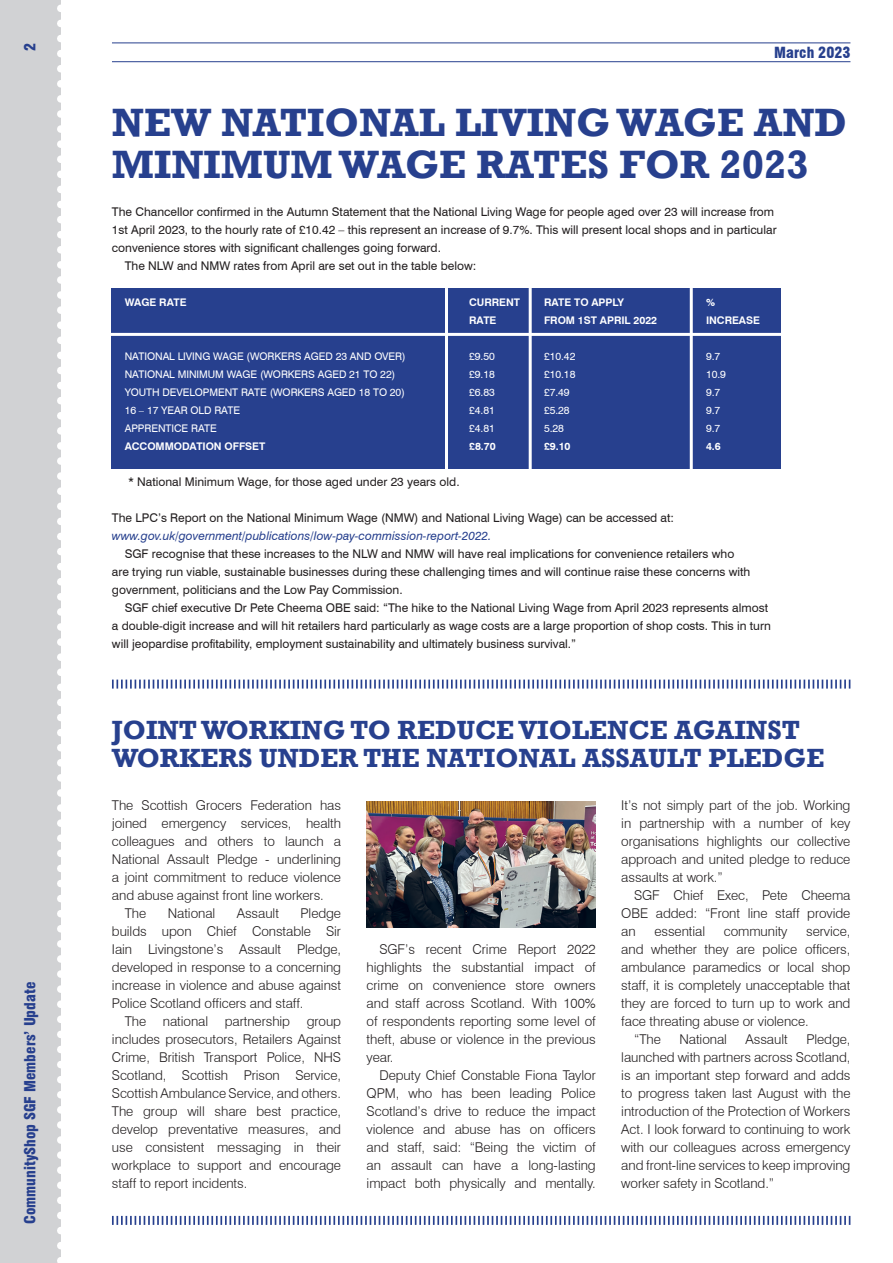
<style>
.page{position:relative;width:893px;height:1263px;background:#fff}
.page>*{position:absolute;margin:0;border:0;box-sizing:border-box;transform-origin:0 0}
.t1{font:700 40.5px/42px "Rockwell";color:#27408e}
.t2{font:700 27px/28.5px "Rockwell";color:#27408e}
.t3{font:900 condensed 15px "Swiss 721 BT";color:#27408e}
.t4{font:300 13.5px/18px "Swiss 721 BT";letter-spacing:-.005em;color:#231f20;text-align:justify}
.t5{font:12px/18px "Swiss 721 BT";color:#231f20}
.t6{font:italic 12px "Swiss 721 BT";color:#27408e}
.t7{font:10.5px "Swiss 721 BT";letter-spacing:-.005em;color:#fff}
.t8{font:700 10.5px "Swiss 721 BT";letter-spacing:-.005em;color:#fff}
</style>
<div class="page">
<div style="left:0;top:0;width:61px;height:1263px;background:#d1d2d4"></div>
<svg style="left:57px;top:4px;width:4px;height:1259px"></svg>
<svg style="left:112px;top:1216px;width:738px;height:9px"></svg>
<hr style="left:112px;top:43px;width:738px;height:1px;background:#27408e">
<hr style="left:112px;top:61px;width:738px;height:1px;background:#27408e">
<svg style="left:112px;top:680px;width:738px;height:9px"></svg>
<img style="left:367px;top:801px;width:229px;height:126px">
<div style="left:112px;top:288px;width:669px;height:180px;background:#27408e"></div>
<hr style="left:445px;top:288px;width:3px;height:187px;background:#fff">
<hr style="left:529px;top:288px;width:3px;height:189px;background:#fff">
<hr style="left:105px;top:333px;width:689px;height:3px;background:#fff">
<hr style="left:690px;top:288px;width:3px;height:189px;background:#fff">
<p class="t3" style="left:21px;top:51px;width:10px;rotate:-90deg">2</p>
<p class="t3" style="left:21px;top:1224px;width:244px;rotate:-90deg">CommunityShop SGF Members’ Update</p>
<p class="t3" style="left:774px;top:44px;width:78px">March 2023</p>
<h1 class="t1" style="left:112px;top:101px;width:737px">NEW NATIONAL LIVING WAGE AND<br>MINIMUM WAGE RATES FOR 2023</h1>
<p class="t5" style="left:112px;top:203px;width:664px">The Chancellor confirmed in the Autumn Statement that the National Living Wage for people aged over 23 will increase from</p>
<p class="t5" style="left:112px;top:221px;width:666px">1st April 2023, to the hourly rate of £10.42 – this represent an increase of 9.7%. This will present local shops and in particular</p>
<p class="t5" style="left:112px;top:239px;width:331px">convenience stores with significant challenges going forward.</p>
<p class="t5" style="left:125px;top:257px;width:353px">The NLW and NMW rates from April are set out in the table below:</p>
<p class="t8" style="left:125px;top:296px;width:63px">WAGE RATE</p>
<p class="t8" style="left:469px;top:296px;width:52px">CURRENT</p>
<p class="t8" style="left:544px;top:296px;width:81px">RATE TO APPLY</p>
<p class="t8" style="left:706px;top:296px;width:11px">%</p>
<p class="t8" style="left:469px;top:314px;width:29px">RATE</p>
<p class="t8" style="left:544px;top:314px;width:115px">FROM 1ST APRIL 2022</p>
<p class="t8" style="left:706px;top:314px;width:55px">INCREASE</p>
<p class="t7" style="left:125px;top:350px;width:282px">NATIONAL LIVING WAGE (WORKERS AGED 23 AND OVER)</p>
<p class="t7" style="left:469px;top:350px;width:27px">£9.50</p>
<p class="t7" style="left:544px;top:350px;width:33px">£10.42</p>
<p class="t7" style="left:706px;top:350px;width:16px">9.7</p>
<p class="t7" style="left:125px;top:368px;width:272px">NATIONAL MINIMUM WAGE (WORKERS AGED 21 TO 22)</p>
<p class="t7" style="left:469px;top:368px;width:27px">£9.18</p>
<p class="t7" style="left:544px;top:368px;width:33px">£10.18</p>
<p class="t7" style="left:706px;top:368px;width:22px">10.9</p>
<p class="t7" style="left:125px;top:386px;width:282px">YOUTH DEVELOPMENT RATE (WORKERS AGED 18 TO 20)</p>
<p class="t7" style="left:469px;top:386px;width:27px">£6.83</p>
<p class="t7" style="left:544px;top:386px;width:27px">£7.49</p>
<p class="t7" style="left:706px;top:386px;width:16px">9.7</p>
<p class="t7" style="left:125px;top:404px;width:117px">16 – 17 YEAR OLD RATE</p>
<p class="t7" style="left:469px;top:404px;width:27px">£4.81</p>
<p class="t7" style="left:544px;top:404px;width:27px">£5.28</p>
<p class="t7" style="left:706px;top:404px;width:16px">9.7</p>
<p class="t7" style="left:125px;top:422px;width:94px">APPRENTICE RATE</p>
<p class="t7" style="left:469px;top:422px;width:27px">£4.81</p>
<p class="t7" style="left:544px;top:422px;width:22px">5.28</p>
<p class="t7" style="left:706px;top:422px;width:16px">9.7</p>
<p class="t8" style="left:125px;top:440px;width:142px">ACCOMMODATION OFFSET</p>
<p class="t8" style="left:469px;top:440px;width:28px">£8.70</p>
<p class="t8" style="left:544px;top:440px;width:28px">£9.10</p>
<p class="t8" style="left:706px;top:440px;width:16px">4.6</p>
<p class="t5" style="left:128px;top:473px;width:333px">* National Minimum Wage, for those aged under 23 years old.</p>
<p class="t5" style="left:112px;top:509px;width:564px">The LPC’s Report on the National Minimum Wage (NMW) and National Living Wage) can be accessed at:</p>
<p class="t6" style="left:112px;top:528px;width:381px">www.gov.uk/government/publications/low-pay-commission-report-2022.</p>
<p class="t5" style="left:112px;top:545px;width:640px;text-indent:13px">SGF recognise that these increases to the NLW and NMW will have real implications for convenience retailers who are trying run viable, sustainable businesses during these challenging times and will continue raise these concerns with government, politicians and the Low Pay Commission.</p>
<p class="t5" style="left:112px;top:599px;width:660px;text-indent:13px">SGF chief executive Dr Pete Cheema OBE said: “The hike to the National Living Wage from April 2023 represents almost a double-digit increase and will hit retailers hard particularly as wage costs are a large proportion of shop costs. This in turn will jeopardise profitability, employment sustainability and ultimately business survival.”</p>
<h2 class="t2" style="left:112px;top:715px;width:714px">JOINT WORKING TO REDUCE VIOLENCE AGAINST<br>WORKERS UNDER THE NATIONAL ASSAULT PLEDGE</h2>
<p class="t4" style="left:112px;top:796px;width:231px">The Scottish Grocers Federation has</p>
<p class="t4" style="left:112px;top:814px;width:231px">joined emergency services, health</p>
<p class="t4" style="left:112px;top:832px;width:231px">colleagues and others to launch a</p>
<p class="t4" style="left:112px;top:850px;width:231px">National Assault Pledge - underlining</p>
<p class="t4" style="left:112px;top:868px;width:231px">a joint commitment to reduce violence</p>
<p class="t4" style="left:112px;top:886px;width:213px">and abuse against front line workers.</p>
<p class="t4" style="left:125px;top:904px;width:23px">The</p>
<p class="t4" style="left:168px;top:904px;width:49px">National</p>
<p class="t4" style="left:237px;top:904px;width:44px">Assault</p>
<p class="t4" style="left:112px;top:904px;width:231px;text-indent:189px">Pledge builds upon Chief Constable Sir Iain Livingstone’s Assault Pledge, developed in response to a concerning increase in violence and abuse against Police Scotland officers and staff.</p>
<p class="t4" style="left:112px;top:1012px;width:231px;text-indent:13px">The national partnership group includes prosecutors, Retailers Against Crime, British Transport Police, NHS Scotland, Scottish Prison Service, Scottish Ambulance Service, and others.<br>The group will share best practice, develop preventative measures, and use consistent messaging in their workplace to support and encourage staff to report incidents.</p>
<p class="t4" style="left:367px;top:940px;width:231px;text-indent:13px">SGF’s recent Crime Report 2022 highlights the substantial impact of crime on convenience store owners and staff across Scotland. With 100% of respondents reporting some level of theft, abuse or violence in the previous year.</p>
<p class="t4" style="left:367px;top:1066px;width:231px;text-indent:13px">Deputy Chief Constable Fiona Taylor QPM, who has been leading Police Scotland’s drive to reduce the impact violence and abuse has on officers and staff, said: “Being the victim of an assault can have a long-lasting impact both physically and mentally.</p>
<p class="t4" style="left:621px;top:796px;width:231px">It’s not simply part of the job. Working in partnership with a number of key organisations highlights our collective approach and united pledge to reduce assaults at work.”</p>
<p class="t4" style="left:621px;top:886px;width:231px;text-indent:13px">SGF Chief Exec, Pete Cheema OBE added: “Front line staff provide an</p>
<p class="t4" style="left:654px;top:922px;width:52px">essential</p>
<p class="t4" style="left:724px;top:922px;width:65px">community</p>
<p class="t4" style="left:806px;top:922px;width:46px">service,</p>
<p class="t4" style="left:621px;top:940px;width:231px">and whether they are police officers,</p>
<p class="t4" style="left:621px;top:958px;width:231px">ambulance paramedics or local shop</p>
<p class="t4" style="left:621px;top:976px;width:231px">staff, it is completely unacceptable that</p>
<p class="t4" style="left:621px;top:994px;width:231px">they are forced to turn up to work and</p>
<p class="t4" style="left:621px;top:1012px;width:189px">face threating abuse or violence.</p>
<p class="t4" style="left:634px;top:1030px;width:28px">“The</p>
<p class="t4" style="left:679px;top:1030px;width:49px">National</p>
<p class="t4" style="left:746px;top:1030px;width:44px">Assault</p>
<p class="t4" style="left:621px;top:1030px;width:231px;text-indent:185px">Pledge, launched with partners across Scotland, is an important step forward and adds to progress taken last August with the introduction of the Protection of Workers Act. I look forward to continuing to work with our colleagues across emergency and front-line services to keep improving worker safety in Scotland.”</p>
</div>
